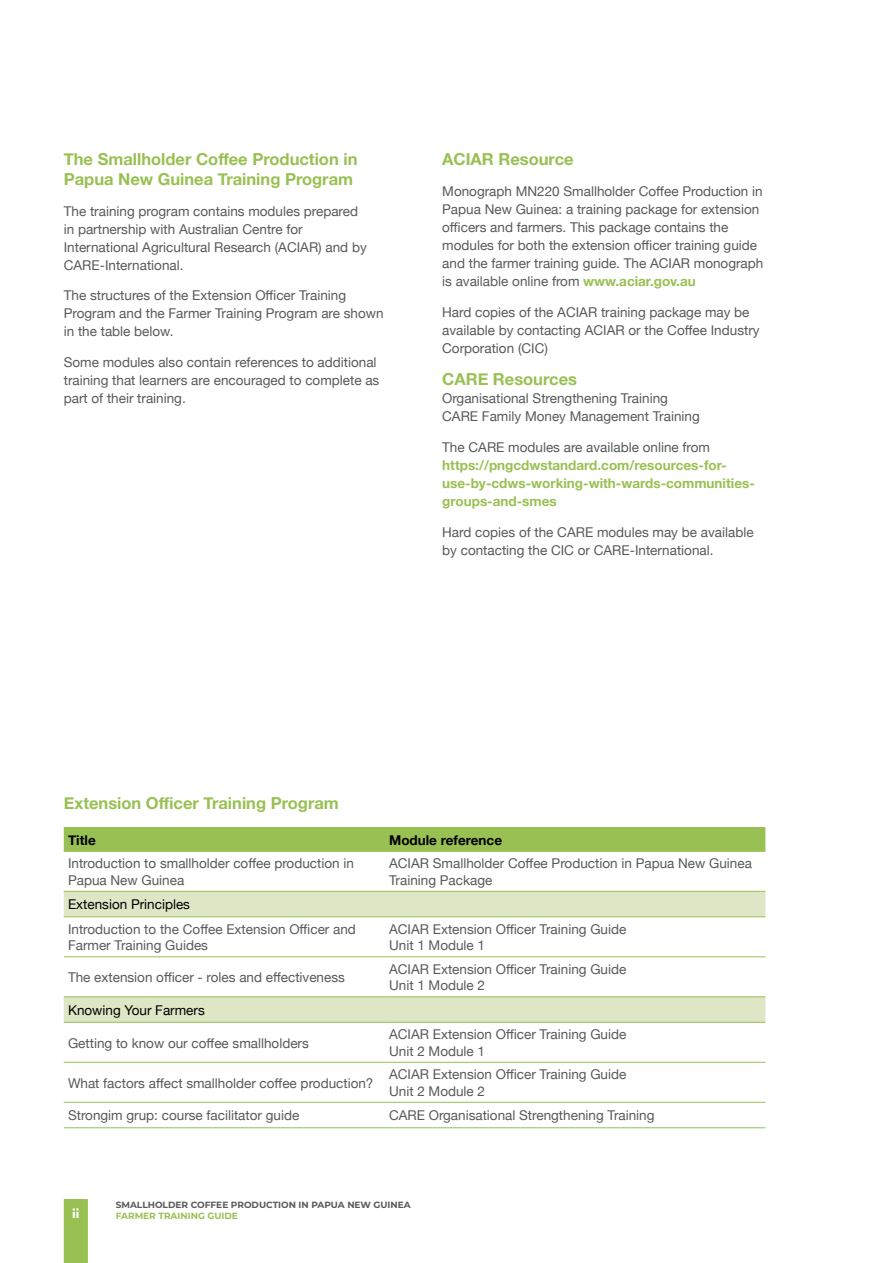
<style>
.page{position:relative;width:893px;height:1263px;background:#fff}
.page>*{position:absolute;margin:0;border:0;box-sizing:border-box;transform-origin:0 0}
.HC{font:700 16.5px/19.8px "Helvetica Neue";color:#99c053}
.Body{font:13.5px/18px "Helvetica Neue";color:#58595b}
.Body-2{font:700 13.5px/18px "Helvetica Neue";color:#99c053}
.HC-2{font:13.5px/18px "Helvetica Neue";color:#58595b}
.Body-3{font:13.5px "Helvetica Neue";color:#000}
.Body-4{font:700 13.5px "Helvetica Neue";color:#000}
.t1{font:700 12px "Futura";color:#fff}
.t2{font:700 9px "Montserrat";color:#58595b}
.t3{font:700 9px "Montserrat";color:#99c053}
.s1{font-weight:700;color:#99c053}
.s2{font-weight:400;color:#58595b}
</style>
<div class="page">
<div style="left:64px;top:1199px;width:24px;height:64px;background:#99c053"></div>
<div style="left:64px;top:828px;width:701px;height:23px;background:#99c053"></div>
<svg style="left:64px;top:892px;width:701px;height:130px"></svg>
<hr style="left:64px;top:827px;width:321px;height:1px;background:#99c053">
<hr style="left:385px;top:827px;width:380px;height:1px;background:#99c053">
<hr style="left:64px;top:851px;width:321px;height:1px;background:#99c053">
<hr style="left:385px;top:851px;width:380px;height:1px;background:#99c053">
<hr style="left:64px;top:891px;width:321px;height:1px;background:#99c053">
<hr style="left:385px;top:891px;width:380px;height:1px;background:#99c053">
<hr style="left:64px;top:916px;width:321px;height:1px;background:#99c053">
<hr style="left:385px;top:916px;width:380px;height:1px;background:#99c053">
<hr style="left:64px;top:956px;width:321px;height:1px;background:#99c053">
<hr style="left:385px;top:956px;width:380px;height:1px;background:#99c053">
<hr style="left:64px;top:996px;width:321px;height:1px;background:#99c053">
<hr style="left:385px;top:996px;width:380px;height:1px;background:#99c053">
<hr style="left:64px;top:1022px;width:321px;height:1px;background:#99c053">
<hr style="left:385px;top:1022px;width:380px;height:1px;background:#99c053">
<hr style="left:64px;top:1062px;width:321px;height:1px;background:#99c053">
<hr style="left:385px;top:1062px;width:380px;height:1px;background:#99c053">
<hr style="left:64px;top:1102px;width:321px;height:1px;background:#99c053">
<hr style="left:385px;top:1102px;width:380px;height:1px;background:#99c053">
<hr style="left:64px;top:1127px;width:321px;height:1px;background:#99c053">
<hr style="left:385px;top:1127px;width:380px;height:1px;background:#99c053">
<p class="HC" style="left:64px;top:150px;width:295px">The Smallholder Coffee Production in<br>Papua New Guinea Training Program</p>
<p class="Body" style="left:64px;top:203px;width:305px">The training program contains modules prepared in partnership with Australian Centre for International Agricultural Research (ACIAR) and by CARE-International.</p>
<p class="Body" style="left:64px;top:287px;width:321px">The structures of the Extension Officer Training<br>Program and the Farmer Training Program are shown in the table below.</p>
<p class="Body" style="left:64px;top:354px;width:317px">Some modules also contain references to additional training that learners are encouraged to complete as part of their training.</p>
<p class="HC" style="left:442px;top:150px;width:133px">ACIAR Resource</p>
<p class="Body" style="left:442px;top:183px;width:323px">Monograph MN220 Smallholder Coffee Production in Papua New Guinea: a training package for extension officers and farmers. This package contains the modules for both the extension officer training guide and the farmer training guide. The ACIAR monograph is available online from <span class="s1">www.aciar.gov.au</span></p>
<p class="Body" style="left:442px;top:304px;width:319px">Hard copies of the ACIAR training package may be available by contacting ACIAR or the Coffee Industry<br>Corporation (CIC)</p>
<p class="HC" style="left:442px;top:370px;width:136px">CARE Resources</p>
<p class="HC-2" style="left:442px;top:390px;width:259px">Organisational Strengthening Training<br>CARE Family Money Management Training</p>
<p class="Body-2" style="left:442px;top:439px;width:314px"><span class="s2">The CARE modules are available online from </span>https://pngcdwstandard.com/resources-for&shy;use-by-cdws-working-with-wards-communities&shy;groups-and-smes</p>
<p class="Body" style="left:442px;top:524px;width:313px">Hard copies of the CARE modules may be available by contacting the CIC or CARE-International.</p>
<p class="HC" style="left:64px;top:793px;width:277px">Extension Officer Training Program</p>
<p class="Body-4" style="left:68px;top:829px;width:29px">Title</p>
<p class="Body-4" style="left:389px;top:829px;width:114px">Module reference</p>
<p class="Body" style="left:68px;top:856px;width:287px;line-height:16.5px">Introduction to smallholder coffee production in<br>Papua New Guinea</p>
<p class="Body" style="left:389px;top:856px;width:364px;line-height:16.5px">ACIAR Smallholder Coffee Production in Papua New Guinea<br>Training Package</p>
<p class="Body-3" style="left:68px;top:895px;width:123px">Extension Principles</p>
<p class="Body" style="left:68px;top:922px;width:289px;line-height:16.5px">Introduction to the Coffee Extension Officer and<br>Farmer Training Guides</p>
<p class="Body" style="left:389px;top:922px;width:239px;line-height:16.5px">ACIAR Extension Officer Training Guide<br>Unit 1 Module 1</p>
<p class="Body" style="left:68px;top:969px;width:278px">The extension officer - roles and effectiveness</p>
<p class="Body" style="left:389px;top:962px;width:239px;line-height:16.5px">ACIAR Extension Officer Training Guide<br>Unit 1 Module 2</p>
<p class="Body-3" style="left:68px;top:1000px;width:138px">Knowing Your Farmers</p>
<p class="Body" style="left:68px;top:1035px;width:242px">Getting to know our coffee smallholders</p>
<p class="Body" style="left:389px;top:1027px;width:239px;line-height:16.5px">ACIAR Extension Officer Training Guide<br>Unit 2 Module 1</p>
<p class="Body" style="left:68px;top:1074px;width:307px">What factors affect smallholder coffee production?</p>
<p class="Body" style="left:389px;top:1067px;width:239px;line-height:16.5px">ACIAR Extension Officer Training Guide<br>Unit 2 Module 2</p>
<p class="Body" style="left:68px;top:1107px;width:233px">Strongim grup: course facilitator guide</p>
<p class="Body" style="left:389px;top:1107px;width:267px">CARE Organisational Strengthening Training</p>
<p class="t1" style="left:72px;top:1205px;width:9px">ii</p>
<p class="t2" style="left:116px;top:1198px;width:297px">SMALLHOLDER COFFEE PRODUCTION IN PAPUA NEW GUINEA</p>
<p class="t3" style="left:116px;top:1209px;width:124px">FARMER TRAINING GUIDE</p>
</div>
